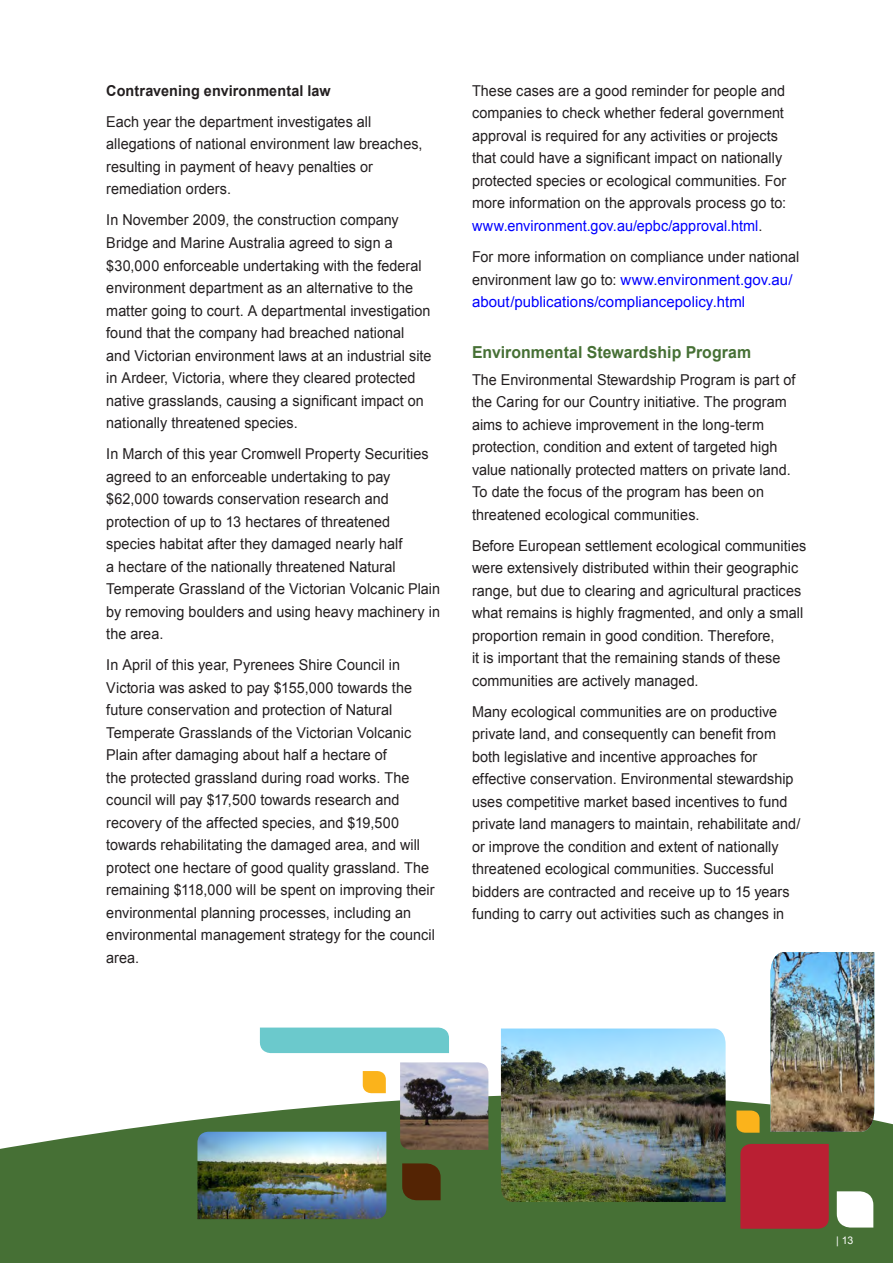
<style>
.page{position:relative;width:893px;height:1263px;background:#fff}
.page>*{position:absolute;margin:0;border:0;box-sizing:border-box;transform-origin:0 0}
.Heading_3{font:700 16.5px "Arial";color:#467035;scale:.96 1}
.body_text{font:15px/22.5px "Arial";letter-spacing:.005em;color:#231f20;scale:.96 1}
.body_text-2{font:15px/22.5px "Arial";letter-spacing:.005em;color:#00f}
.body_text-3{font:700 15px "Arial";letter-spacing:.005em;color:#231f20;scale:.96 1}
.t1{font:10.5px "Arial";color:#fff}
.s1{color:#00f}
.s2{color:#231f20}
</style>
<div class="page">
<svg style="left:0;top:1037px;width:893px;height:226px;fill:#467035"></svg>
<div style="left:740px;top:1144px;width:89px;height:85px;background:#ba1f33"></div>
<svg style="left:363px;top:1071px;width:23px;height:22px"></svg>
<img style="left:197px;top:1132px;width:189px;height:87px">
<img style="left:400px;top:1062px;width:88px;height:88px">
<svg style="left:837px;top:1191px;width:36px;height:36px"></svg>
<img style="left:501px;top:1028px;width:225px;height:174px">
<div style="left:260px;top:1027px;width:189px;height:26px;background:#6bc9cc"></div>
<svg style="left:402px;top:1163px;width:39px;height:37px"></svg>
<img style="left:770px;top:952px;width:104px;height:180px">
<svg style="left:736px;top:1110px;width:24px;height:23px"></svg>
<p class="body_text-3" style="left:106px;top:81px;width:235px">Contravening environmental law</p>
<p class="body_text" style="left:106px;top:111px;width:331px">Each year the department investigates all allegations of national environment law breaches, resulting in payment of heavy penalties or remediation orders.</p>
<p class="body_text" style="left:106px;top:209px;width:340px">In November 2009, the construction company Bridge and Marine Australia agreed to sign a $30,000 enforceable undertaking with the federal environment department as an alternative to the matter going to court. A departmental investigation found that the company had breached national and Victorian environment laws at an industrial site in Ardeer, Victoria, where they cleared protected native grasslands, causing a significant impact on nationally threatened species.</p>
<p class="body_text" style="left:106px;top:443px;width:349px">In March of this year Cromwell Property Securities agreed to an enforceable undertaking to pay $62,000 towards conservation research and protection of up to 13 hectares of threatened species habitat after they damaged nearly half<br>a hectare of the nationally threatened Natural Temperate Grassland of the Victorian Volcanic Plain by removing boulders and using heavy machinery in the area.</p>
<p class="body_text" style="left:106px;top:654px;width:344px">In April of this year, Pyrenees Shire Council in Victoria was asked to pay $155,000 towards the future conservation and protection of Natural Temperate Grasslands of the Victorian Volcanic Plain after damaging about half a hectare of<br>the protected grassland during road works. The council will pay $17,500 towards research and recovery of the affected species, and $19,500 towards rehabilitating the damaged area, and will protect one hectare of good quality grassland. The remaining $118,000 will be spent on improving their environmental planning processes, including an environmental management strategy for the council area.</p>
<p class="body_text" style="left:472px;top:80px;width:329px">These cases are a good reminder for people and companies to check whether federal government approval is required for any activities or projects that could have a significant impact on nationally protected species or ecological communities. For more information on the approvals process go to: <span class="s1">www.environment.gov.au/epbc/approval.html</span>.</p>
<p class="body_text-2" style="left:472px;top:246px;width:329px"><span class="s2">For more information on compliance under national environment law go to:</span> www.environment.gov.au/ about/publications/compliancepolicy.html</p>
<p class="Heading_3" style="left:472px;top:341px;width:292px">Environmental Stewardship Program</p>
<p class="body_text" style="left:472px;top:368px;width:338px">The Environmental Stewardship Program is part of the Caring for our Country initiative. The program aims to achieve improvement in the long-term protection, condition and extent of targeted high value nationally protected matters on private land.<br>To date the focus of the program has been on threatened ecological communities.</p>
<p class="body_text" style="left:472px;top:534px;width:350px">Before European settlement ecological communities were extensively distributed within their geographic range, but due to clearing and agricultural practices what remains is highly fragmented, and only a small proportion remain in good condition. Therefore,<br>it is important that the remaining stands of these communities are actively managed.</p>
<p class="body_text" style="left:472px;top:700px;width:343px">Many ecological communities are on productive private land, and consequently can benefit from both legislative and incentive approaches for effective conservation. Environmental stewardship uses competitive market based incentives to fund private land managers to maintain, rehabilitate and/ or improve the condition and extent of nationally threatened ecological communities. Successful bidders are contracted and receive up to 15 years funding to carry out activities such as changes in</p>
<p class="t1" style="left:836px;top:1234px;width:19px">| 13</p>
</div>
